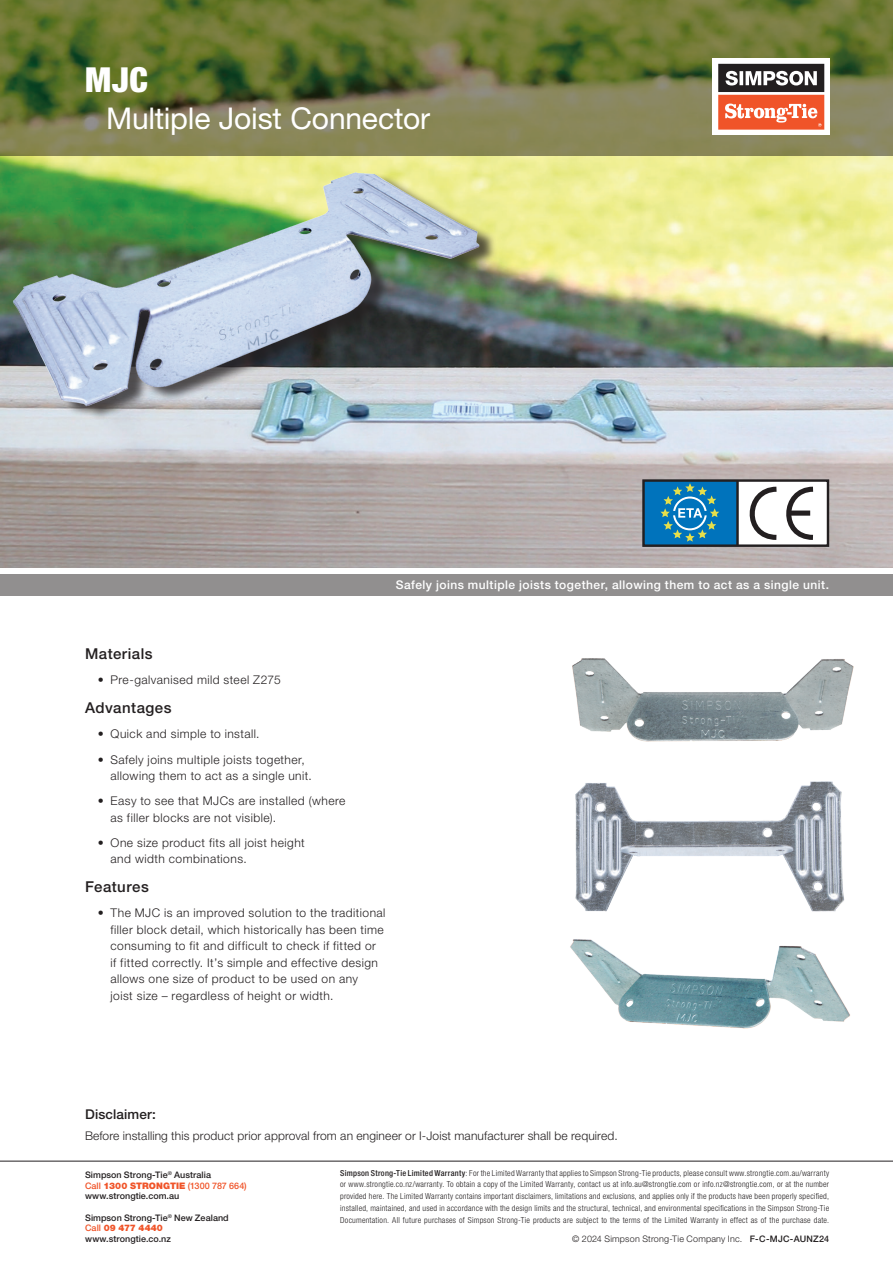
<style>
.page{position:relative;width:893px;height:1263px;background:#fff}
.page>*{position:absolute;margin:0;border:0;box-sizing:border-box;transform-origin:0 0}
.t1{font:900 condensed 34.5px "Helvetica Neue LT Std";color:#fff}
.t2{font:30px "Helvetica Neue LT Std";letter-spacing:-.005em;color:#fff}
.t3{font:500 15px "Helvetica Neue LT Std";letter-spacing:.03em;color:#231f20}
.t4{font:500 13.5px "Helvetica Neue LT Std";letter-spacing:.01em;color:#231f20}
.t5{font:300 12px/16.5px "Helvetica Neue LT Std";letter-spacing:.04em;color:#231f20}
.t6{font:300 12px "Helvetica Neue LT Std";letter-spacing:.01em;color:#231f20}
.t7{font:500 12px "Helvetica Neue LT Std";letter-spacing:.04em;color:#fff}
.t8{font:500 9px/10.5px "Helvetica Neue LT Std";letter-spacing:.005em;color:#231f20}
.t9{font:300 9px "Helvetica Neue LT Std";letter-spacing:.02em;color:#231f20}
.t10{font:300 condensed 8.25px/11.7px "Helvetica Neue LT Std";letter-spacing:.025em;color:#231f20;text-align:justify}
.s1{color:#f05429}
.s2{font-weight:900;color:#f05429}
.s3{font-weight:500}
</style>
<div class="page">
<hr style="left:0;top:1161px;width:893px;height:1px;background:#231f20">
<img style="left:0;top:156px;width:893px;height:411px">
<div style="left:0;top:574px;width:893px;height:22px;background:#918f8f"></div>
<div style="left:643px;top:481px;width:185px;height:65px;background:#fff"></div>
<div style="left:643px;top:481px;width:94px;height:65px;background:#0073bc"></div>
<div style="left:642px;top:479px;width:187px;height:68px;border:2px solid #231f20"></div>
<hr style="left:736px;top:481px;width:3px;height:65px;background:#231f20">
<svg style="left:660px;top:483px;width:59px;height:59px"></svg>
<svg style="left:749px;top:486px;width:65px;height:54px"></svg>
<div style="left:789px;top:510px;width:21px;height:6px;background:#231f20"></div>
<img style="left:0;top:156px;width:513px;height:311px">
<img style="left:572px;top:658px;width:282px;height:13px">
<img style="left:582px;top:962px;width:268px;height:67px">
<img style="left:570px;top:671px;width:283px;height:291px">
<svg style="left:0;top:0;width:893px;height:156px;background:#717840"></svg>
<div style="left:713px;top:58px;width:117px;height:77px;background:#fff"></div>
<svg style="left:718px;top:64px;width:106px;height:66px"></svg>
<h1 class="t1" style="left:85px;top:58px;width:65px">MJC</h1>
<h2 class="t2" style="left:106px;top:101px;width:326px">Multiple Joist Connector</h2>
<h3 class="t7" style="left:396px;top:578px;width:435px">Safely joins multiple joists together, allowing them to act as a single unit.</h3>
<h3 class="t3" style="left:85px;top:645px;width:69px">Materials</h3>
<h3 class="t5" style="left:98px;top:671px;width:184px">• Pre-galvanised mild steel Z275</h3>
<h3 class="t3" style="left:85px;top:699px;width:88px">Advantages</h3>
<h3 class="t5" style="left:98px;top:726px;width:163px">• Quick and simple to install.</h3>
<h3 class="t5" style="left:111px;top:751px;width:203px;text-indent:-13px">• Safely joins multiple joists together, allowing them to act as a single unit.</h3>
<h3 class="t5" style="left:111px;top:792px;width:236px;text-indent:-13px">• Easy to see that MJCs are installed (where as filler blocks are not visible).</h3>
<h3 class="t5" style="left:111px;top:834px;width:196px;text-indent:-13px">• One size product fits all joist height and width combinations.</h3>
<h3 class="t3" style="left:85px;top:878px;width:65px">Features</h3>
<p class="t5" style="left:111px;top:904px;width:276px;text-indent:-13px">• The MJC is an improved solution to the traditional filler block detail, which historically has been time consuming to fit and difficult to check if fitted or<br>if fitted correctly. It’s simple and effective design allows one size of product to be used on any<br>joist size – regardless of height or width.</p>
<h3 class="t4" style="left:85px;top:1106px;width:72px">Disclaimer:</h3>
<h3 class="t6" style="left:85px;top:1128px;width:534px">Before installing this product prior approval from an engineer or I-Joist manufacturer shall be required.</h3>
<p class="t8" style="left:85px;top:1170px;width:163px">Simpson Strong-Tie<sup>®</sup> Australia<br><span class="s1">Call</span> <span class="s2">1300 STRONGTIE</span> <span class="s1">(1300 787 664) </span>www.strongtie.com.au</p>
<p class="t8" style="left:85px;top:1212px;width:145px">Simpson Strong-Tie<sup>®</sup> New Zealand<br><span class="s1">Call</span> <span class="s2">09 477 4440 </span>www.strongtie.co.nz</p>
<p class="t10" style="left:340px;top:1167px;width:491px"><span class="s3">Simpson Strong-Tie Limited Warranty</span>: For the Limited Warranty that applies to Simpson Strong-Tie products, please consult www.strongtie.com.au/warranty or www.strongtie.co.nz/warranty. To obtain a copy of the Limited Warranty, contact us at info.au@strongtie.com or info.nz@strongtie.com, or at the number provided here. The Limited Warranty contains important disclaimers, limitations and exclusions, and applies only if the products have been properly specified, installed, maintained, and used in accordance with the design limits and the structural, technical, and environmental specifications in the Simpson Strong‑Tie Documentation. All future purchases of Simpson Strong-Tie products are subject to the terms of the Limited Warranty in effect as of the purchase date.</p>
<p class="t9" style="left:572px;top:1233px;width:258px">© 2024 Simpson Strong‑Tie Company Inc. <span class="s3">F-C-MJC-AUNZ24</span></p>
</div>
